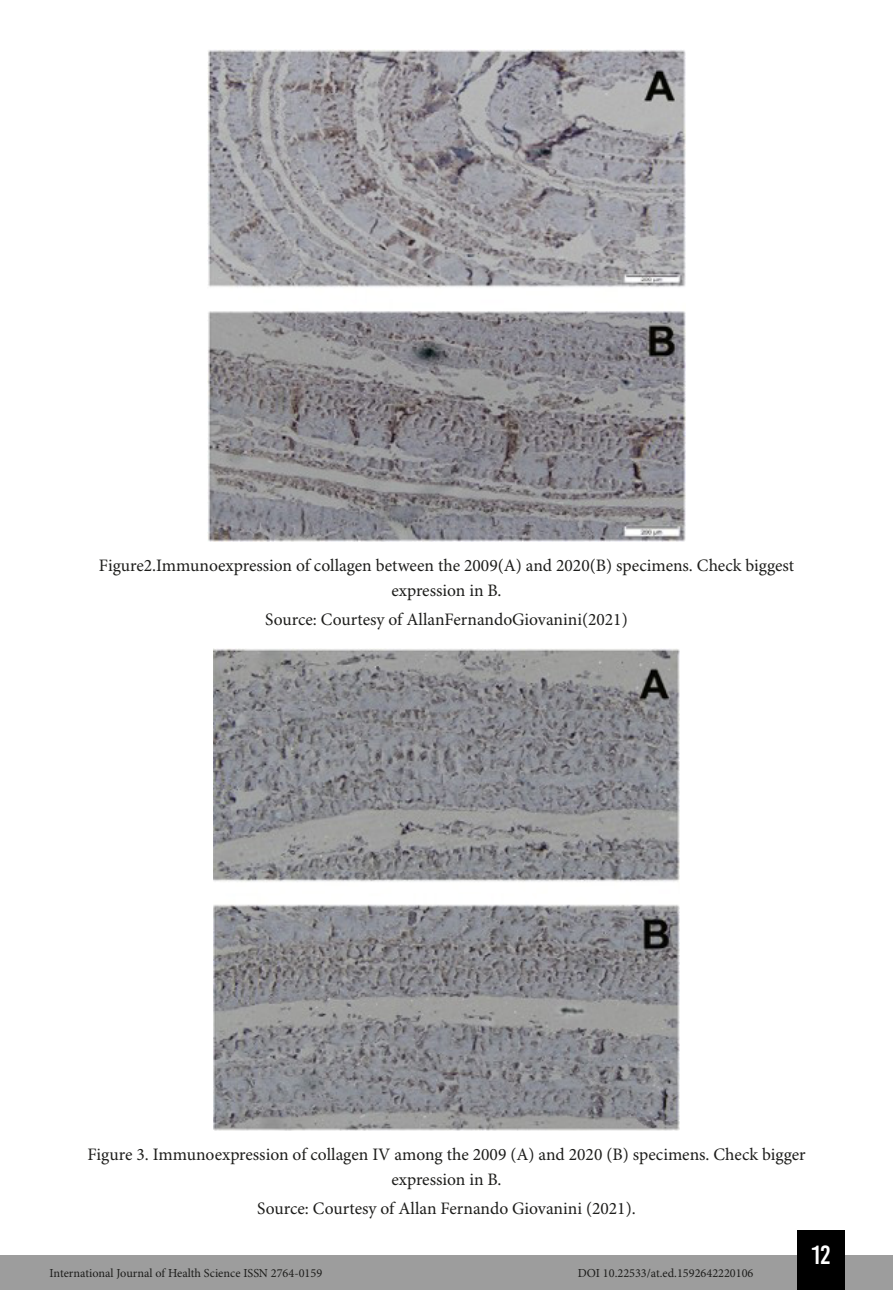
<style>
.page{position:relative;width:893px;height:1290px;background:#fff}
.page>*{position:absolute;margin:0;border:0;box-sizing:border-box;transform-origin:0 0}
.t1{font:26.25px "Bebas Kai";color:#fff}
.t2{font:17.5px/24.5px "Minion Pro";color:#1d1d1b;text-align:center}
.t3{font:12.25px "Minion Pro";color:#1d1d1b}
</style>
<div class="page">
<div style="left:0;top:1255px;width:893px;height:35px;background:#9d9d9d"></div>
<div style="left:797px;top:1230px;width:48px;height:60px;background:#000"></div>
<img style="left:207px;top:50px;width:478px;height:492px">
<img style="left:213px;top:649px;width:467px;height:481px">
<p class="t2" style="left:99px;top:554px;width:697px">Figure2.Immunoexpression of collagen between the 2009(A) and 2020(B) specimens. Check biggest expression in B.</p>
<p class="t2" style="left:265px;top:608px;width:364px">Source: Courtesy of AllanFernandoGiovanini(2021)</p>
<p class="t2" style="left:87px;top:1143px;width:720px">Figure 3. Immunoexpression of collagen IV among the 2009 (A) and 2020 (B) specimens. Check bigger expression in B.</p>
<p class="t2" style="left:257px;top:1197px;width:380px">Source: Courtesy of Allan Fernando Giovanini (2021).</p>
<p class="t3" style="left:50px;top:1266px;width:274px">International Journal of Health Science ISSN 2764-0159</p>
<p class="t3" style="left:578px;top:1266px;width:177px">DOI 10.22533/at.ed.1592642220106</p>
<h1 class="t1" style="left:812px;top:1241px;width:20px">12</h1>
</div>
